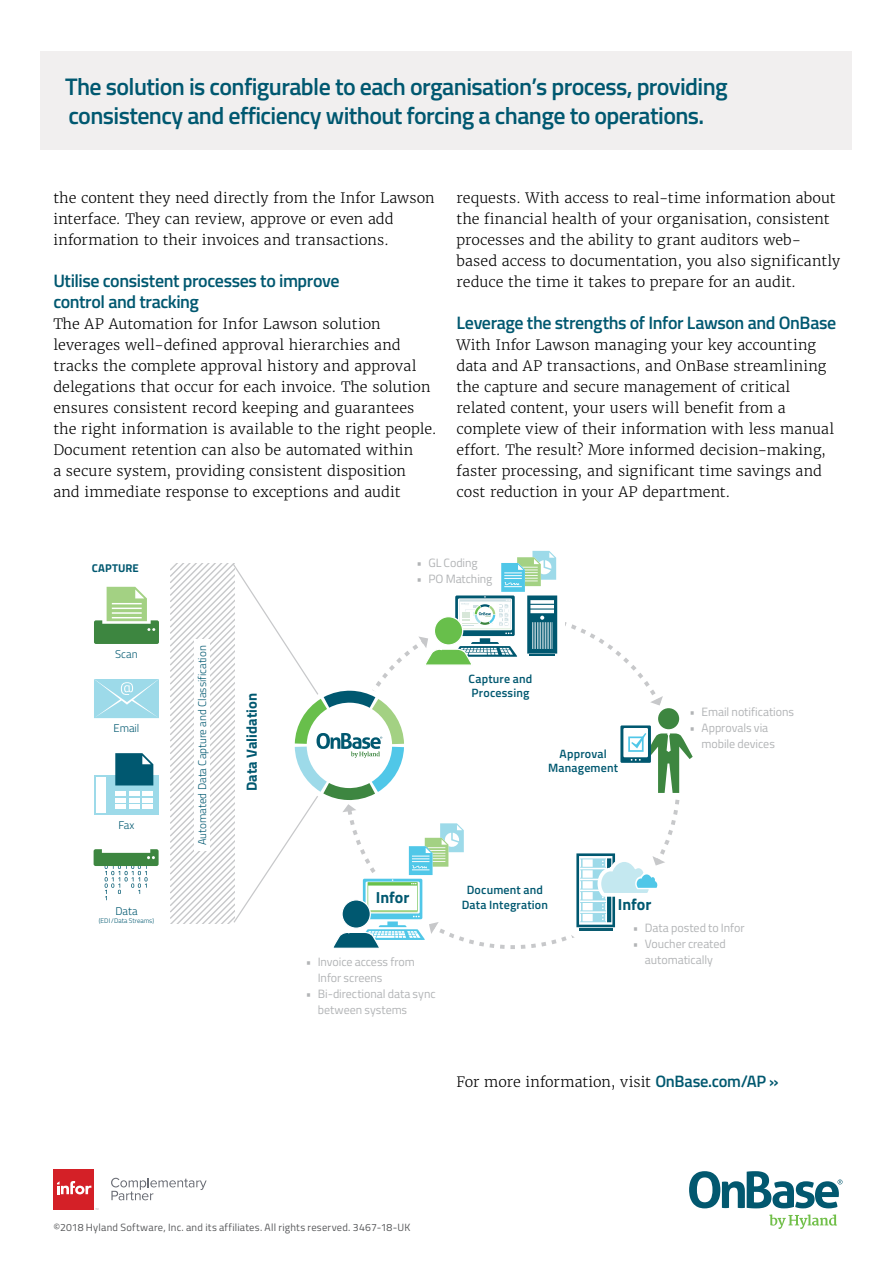
<style>
.page{position:relative;width:893px;height:1263px;background:#fff}
.page>*{position:absolute;margin:0;border:0;box-sizing:border-box;transform-origin:0 0}
.t1{font:600 24px/28.8px "Titillium";letter-spacing:-.025em;color:#005870}
.t2{font:600 18px/21px "Titillium";letter-spacing:-.02em;color:#005870}
.t3{font:700 16.05px "Titillium";color:#005870}
.t4{font:700 14.7px "Titillium";letter-spacing:.005em;color:#005870}
.t5{font:300 14.25px/21px "Merriweather ST";letter-spacing:.005em;color:#000}
.t6{font:12px/16px "Titillium";letter-spacing:-.005em;color:#b2b4b6}
.t7{font:600 12px/14.7px "Titillium";letter-spacing:.015em;color:#005870;text-align:center}
.t8{font:300 11.25px "Titillium";color:#005870}
.t9{font:700 11.25px "Titillium";letter-spacing:.01em;color:#005870}
.t10{font:10.5px "Titillium";letter-spacing:.02em;color:#58595b}
.t11{font:300 6.75px "Titillium";color:#005870}
.s1{font-family:"Titillium";font-weight:600;font-size:16.5px;color:#00586f}
</style>
<div class="page">
<div style="left:41px;top:52px;width:811px;height:98px;background:#f1efef"></div>
<svg style="left:769px;top:1214px;width:68px;height:15px"></svg>
<svg style="left:689px;top:1171px;width:153px;height:37px"></svg>
<div style="left:53px;top:1169px;width:41px;height:41px;background:#d42027"></div>
<svg style="left:57px;top:1181px;width:34px;height:13px"></svg>
<svg style="left:111px;top:1178px;width:96px;height:22px"></svg>
<svg style="left:94px;top:587px;width:65px;height:57px"></svg>
<svg style="left:110px;top:775px;width:49px;height:39px"></svg>
<svg style="left:115px;top:753px;width:38px;height:32px"></svg>
<div style="left:94px;top:775px;width:14px;height:39px;background:#9ddae9"></div>
<div style="left:96px;top:777px;width:10px;height:35px;background:#fff"></div>
<hr style="left:116px;top:792px;width:10px;height:4px;background:#fff">
<hr style="left:143px;top:792px;width:10px;height:4px;background:#fff">
<hr style="left:129px;top:792px;width:10px;height:4px;background:#fff">
<hr style="left:116px;top:798px;width:10px;height:4px;background:#fff">
<hr style="left:143px;top:798px;width:10px;height:4px;background:#fff">
<hr style="left:129px;top:798px;width:10px;height:4px;background:#fff">
<hr style="left:116px;top:804px;width:10px;height:4px;background:#fff">
<hr style="left:143px;top:804px;width:10px;height:4px;background:#fff">
<hr style="left:129px;top:804px;width:10px;height:4px;background:#fff">
<svg style="left:94px;top:679px;width:65px;height:39px"></svg>
<svg style="left:94px;top:849px;width:65px;height:51px"></svg>
<svg style="left:171px;top:551px;width:522px;height:398px"></svg>
<h1 class="t1" style="left:65px;top:71px;width:664px">The solution is configurable to each organisation’s process, providing consistency and efficiency without forcing a change to operations.</h1>
<p class="t5" style="left:53px;top:188px;width:383px">the content they need directly from the Infor Lawson interface. They can review, approve or even add information to their invoices and transactions.</p>
<p class="t2" style="left:53px;top:270px;width:288px">Utilise consistent processes to improve control and tracking</p>
<p class="t5" style="left:53px;top:314px;width:385px">The AP Automation for Infor Lawson solution leverages well-defined approval hierarchies and tracks the complete approval history and approval delegations that occur for each invoice. The solution ensures consistent record keeping and guarantees the right information is available to the right people.<br>Document retention can also be automated within<br>a secure system, providing consistent disposition<br>and immediate response to exceptions and audit</p>
<p class="t5" style="left:457px;top:188px;width:385px">requests. With access to real-time information about the financial health of your organisation, consistent processes and the ability to grant auditors web&shy;based access to documentation, you also significantly reduce the time it takes to prepare for an audit.</p>
<p class="t2" style="left:457px;top:312px;width:381px">Leverage the strengths of Infor Lawson and OnBase</p>
<p class="t5" style="left:457px;top:335px;width:379px">With Infor Lawson managing your key accounting data and AP transactions, and OnBase streamlining the capture and secure management of critical related content, your users will benefit from a complete view of their information with less manual effort. The result? More informed decision-making, faster processing, and significant time savings and cost reduction in your AP department.</p>
<p class="t9" style="left:92px;top:559px;width:49px">CAPTURE</p>
<p class="t8" style="left:115px;top:646px;width:24px">Scan</p>
<p class="t8" style="left:114px;top:720px;width:27px">Email</p>
<p class="t8" style="left:118px;top:816px;width:18px">Fax</p>
<p class="t8" style="left:115px;top:902px;width:24px">Data</p>
<p class="t11" style="left:99px;top:915px;width:57px">(EDI / Data Streams)</p>
<p class="t8" style="left:194px;top:845px;width:201px;rotate:-90deg">Automated Data Capture and Classification</p>
<p class="t4" style="left:240px;top:791px;width:100px;rotate:-90deg">Data Validation</p>
<p class="t6" style="left:416px;top:554px;width:63px">• GL Coding</p>
<p class="t6" style="left:416px;top:570px;width:78px">• PO Matching</p>
<p class="t3" style="left:376px;top:885px;width:35px">Infor</p>
<p class="t7" style="left:469px;top:670px;width:65px;text-align:left">Capture and<br>Processing</p>
<p class="t7" style="left:548px;top:745px;width:71px">Approval<br>Management</p>
<p class="t6" style="left:689px;top:703px;width:106px">• Email notifications</p>
<p class="t6" style="left:701px;top:719px;width:75px;text-indent:-12px">• Approvals via mobile devices</p>
<p class="t7" style="left:462px;top:882px;width:88px">Document and<br>Data Integration</p>
<p class="t3" style="left:618px;top:892px;width:35px">Infor</p>
<p class="t6" style="left:633px;top:919px;width:113px">• Data posted to Infor</p>
<p class="t6" style="left:633px;top:935px;width:95px">• Voucher created</p>
<p class="t6" style="left:306px;top:953px;width:111px">• Invoice access from</p>
<p class="t6" style="left:645px;top:951px;width:70px">automatically</p>
<p class="t6" style="left:318px;top:969px;width:66px">Infor screens</p>
<p class="t6" style="left:318px;top:986px;width:119px;text-indent:-12px">• Bi-directional data sync between systems</p>
<p class="t5" style="left:457px;top:1071px;width:324px">For more information, visit <span class="s1">OnBase.com/AP »</span></p>
<p class="t10" style="left:53px;top:1220px;width:359px">©2018 Hyland Software, Inc. and its affiliates. All rights reserved. 3467-18-UK</p>
</div>
